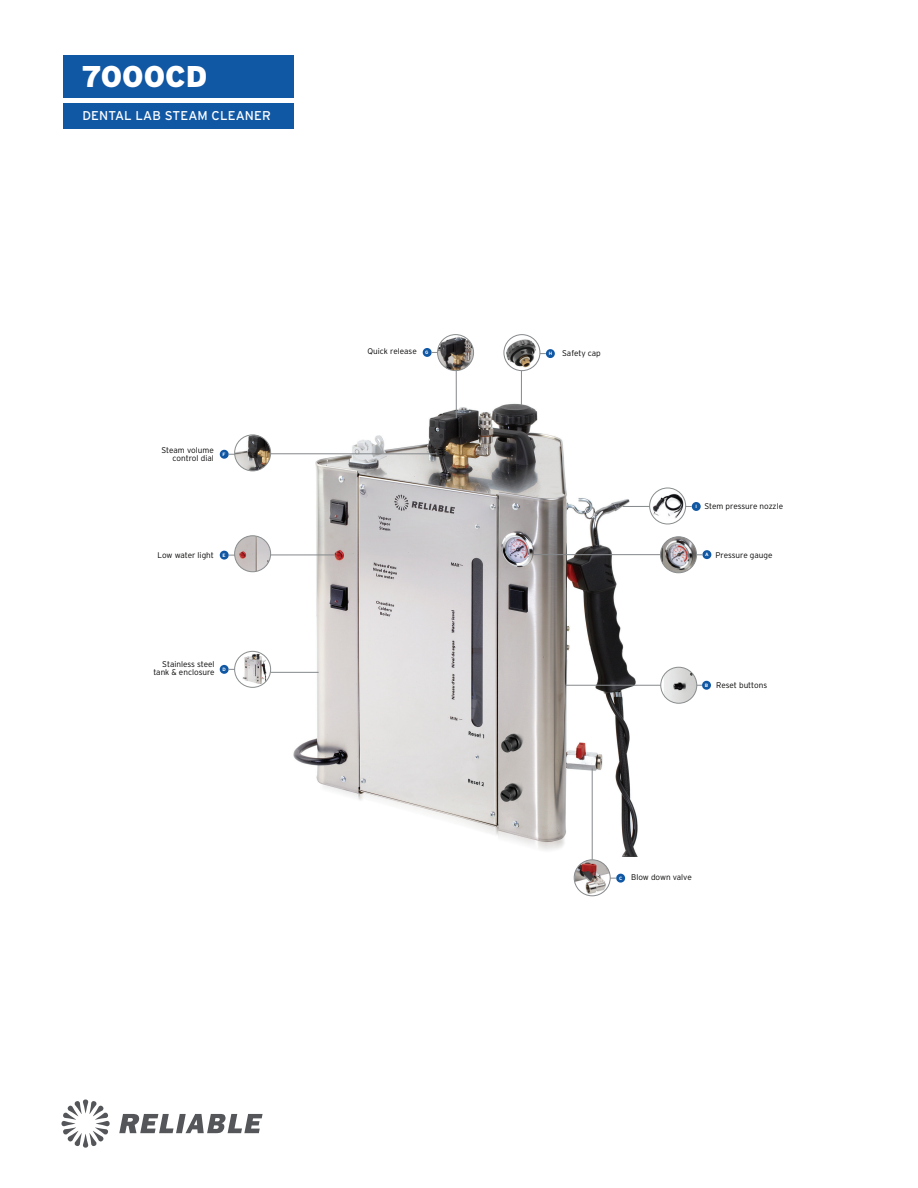
<style>
.page{position:relative;width:918px;height:1188px;background:#fff}
.page>*{position:absolute;margin:0;border:0;box-sizing:border-box;transform-origin:0 0}
.t1{font:900 30px "Interstate";color:#fff}
.t2{font:12.75px "Interstate";letter-spacing:.01em;color:#fff}
.t3{font:300 8.25px/7.9px "Interstate";color:#050504;text-align:center}
.t4{font:700 4.8px "Interstate";color:#fff}
.s1{font-weight:700;font-size:4.8px;color:#fff}
</style>
<div class="page">
<div style="left:63px;top:103px;width:231px;height:26px;background:#1057a4"></div>
<div style="left:63px;top:55px;width:231px;height:42px;background:#1057a4"></div>
<img style="left:240px;top:395px;width:461px;height:461px">
<img style="left:661px;top:537px;width:36px;height:36px;border-radius:18px">
<div style="left:660px;top:537px;width:37px;height:36px;border:1px solid #898c8d;border-radius:50%"></div>
<div style="left:702px;top:550px;width:9px;height:9px;background:#1057a4;border-radius:50%"></div>
<img style="left:575px;top:861px;width:34px;height:33px">
<div style="left:574px;top:859px;width:37px;height:37px;border:1px solid #85888b;border-radius:50%"></div>
<div style="left:616px;top:874px;width:9px;height:9px;background:#1057a4;border-radius:50%"></div>
<img style="left:506px;top:339px;width:31px;height:31px">
<div style="left:504px;top:334px;width:36px;height:37px;border:1px solid #85888b;border-radius:50%"></div>
<div style="left:546px;top:349px;width:9px;height:9px;background:#1057a4;border-radius:50%"></div>
<img style="left:240px;top:654px;width:30px;height:30px">
<div style="left:234px;top:651px;width:37px;height:37px;border:1px solid #898c8d;border-radius:50%"></div>
<div style="left:220px;top:665px;width:9px;height:9px;background:#1057a4;border-radius:50%"></div>
<img style="left:438px;top:335px;width:36px;height:36px;border-radius:18px">
<div style="left:437px;top:334px;width:37px;height:37px;border:1px solid #898c8d;border-radius:50%"></div>
<div style="left:423px;top:348px;width:9px;height:9px;background:#1057a4;border-radius:50%"></div>
<img style="left:235px;top:435px;width:36px;height:36px;border-radius:18px">
<div style="left:234px;top:435px;width:37px;height:36px;border:1px solid #898c8d;border-radius:50%"></div>
<div style="left:220px;top:450px;width:9px;height:9px;background:#1057a4;border-radius:50%"></div>
<img style="left:235px;top:536px;width:36px;height:36px;border-radius:18px">
<div style="left:234px;top:536px;width:37px;height:36px;border:1px solid #898c8d;border-radius:50%"></div>
<div style="left:220px;top:551px;width:9px;height:9px;background:#1057a4;border-radius:50%"></div>
<img style="left:661px;top:667px;width:36px;height:36px;border-radius:18px">
<div style="left:661px;top:667px;width:36px;height:36px;border:1px solid #898c8d;border-radius:50%"></div>
<div style="left:702px;top:681px;width:9px;height:9px;background:#1057a4;border-radius:50%"></div>
<img style="left:652px;top:489px;width:32px;height:32px">
<div style="left:649px;top:488px;width:37px;height:36px;border:1px solid #898c8d;border-radius:50%"></div>
<div style="left:692px;top:502px;width:9px;height:9px;background:#1057a4;border-radius:50%"></div>
<hr style="left:271px;top:453px;width:166px;height:1px;background:#85888b">
<svg style="left:623px;top:506px;width:27px;height:1px"></svg>
<hr style="left:534px;top:554px;width:127px;height:1px;background:#85888b">
<hr style="left:271px;top:555px;width:63px;height:1px;background:#85888b">
<hr style="left:271px;top:672px;width:48px;height:1px;background:#85888b">
<hr style="left:565px;top:685px;width:96px;height:1px;background:#85888b">
<hr style="left:456px;top:371px;width:1px;height:47px;background:#85888b">
<hr style="left:521px;top:371px;width:1px;height:34px;background:#85888b">
<hr style="left:592px;top:768px;width:1px;height:92px;background:#85888b">
<svg style="left:62px;top:1100px;width:48px;height:48px"></svg>
<svg style="left:119px;top:1114px;width:144px;height:19px"></svg>
<h1 class="t1" style="left:81px;top:60px;width:128px">7000CD</h1>
<h2 class="t2" style="left:82px;top:108px;width:190px">DENTAL LAB STEAM CLEANER</h2>
<p class="t3" style="left:162px;top:446px;width:65px">Steam volume <sub>F </sub>control dial</p>
<p class="t3" style="left:367px;top:347px;width:63px">Quick release <span class="s1">G</span></p>
<p class="t3" style="left:549px;top:349px;width:54px"><span class="s1">H</span> Safety cap</p>
<p class="t3" style="left:695px;top:503px;width:89px"><sup>I</sup> Stem pressure nozzle</p>
<p class="t3" style="left:157px;top:551px;width:70px">Low water light <span class="s1">E</span></p>
<p class="t3" style="left:705px;top:551px;width:69px"><sup>A</sup> Pressure gauge</p>
<p class="t3" style="left:162px;top:660px;width:54px">Stainless steel</p>
<p class="t3" style="left:153px;top:668px;width:63px">tank &amp; enclosure</p>
<p class="t4" style="left:223px;top:666px;width:5px">D</p>
<p class="t3" style="left:705px;top:681px;width:64px"><sup>B</sup> Reset buttons</p>
<p class="t3" style="left:619px;top:873px;width:74px"><span class="s1">C</span> Blow down valve</p>
</div>
